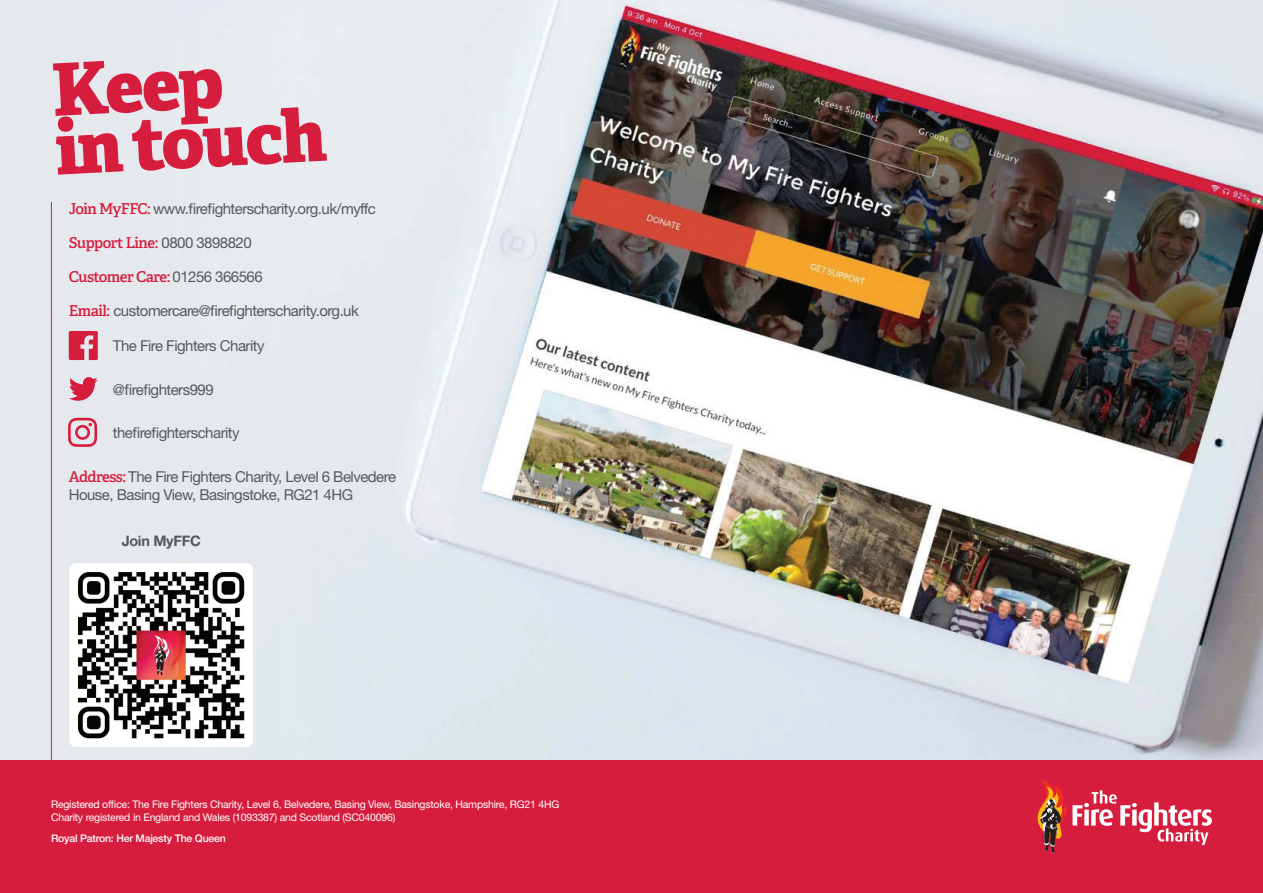
<style>
.page{position:relative;width:1263px;height:893px;background:#fff}
.page>*{position:absolute;margin:0;border:0;box-sizing:border-box;transform-origin:0 0}
.t1{font:800 72.45px/58.8px "Adelle Basic";color:#d71d3d}
.t2{font:15px/18px "Helvetica Neue";letter-spacing:-.035em;color:#57585a}
.t3{font:600 15px "Adelle Basic";letter-spacing:-.035em;color:#d71d3d}
.t4{font:700 14.55px "Helvetica Neue";letter-spacing:-.02em;color:#57585a}
.t5{font:10.5px/12.6px "Helvetica Neue";letter-spacing:-.02em;color:#fff}
.t6{font:500 10.5px "Helvetica Neue";letter-spacing:-.02em;color:#fff}
.s1{font-family:"Adelle Basic";font-weight:600;color:#d71d3d}
.s2{font-family:"Helvetica Neue";font-weight:400;color:#57585a}
</style>
<div class="page">
<div style="left:0;top:760px;width:1263px;height:133px;background:#d71d3d"></div>
<img style="left:0;top:0;width:1263px;height:760px">
<hr style="left:51px;top:202px;width:1px;height:563px;background:#d71d3d">
<svg style="left:69px;top:331px;width:29px;height:29px"></svg>
<svg style="left:69px;top:377px;width:29px;height:24px"></svg>
<svg style="left:68px;top:418px;width:29px;height:29px"></svg>
<img style="left:70px;top:563px;width:183px;height:184px">
<svg style="left:1038px;top:780px;width:174px;height:73px"></svg>
<h1 class="t1" style="left:51px;top:61px;width:272px;rotate:-3deg">Keep<br>in touch</h1>
<p class="t2" style="left:69px;top:199px;width:309px"><span class="s1">Join MyFFC:</span> www.firefighterscharity.org.uk/myffc</p>
<p class="t3" style="left:69px;top:233px;width:184px">Support Line: <span class="s2">0800 3898820</span></p>
<p class="t3" style="left:69px;top:268px;width:195px">Customer Care: <span class="s2">01256 366566</span></p>
<p class="t2" style="left:69px;top:302px;width:292px"><span class="s1">Email:</span> customercare@firefighterscharity.org.uk</p>
<p class="t2" style="left:113px;top:337px;width:153px">The Fire Fighters Charity</p>
<p class="t2" style="left:113px;top:380px;width:102px">@firefighters999</p>
<p class="t2" style="left:113px;top:424px;width:128px">thefirefighterscharity</p>
<p class="t2" style="left:69px;top:467px;width:329px"><span class="s1">Address:</span> The Fire Fighters Charity, Level 6 Belvedere<br>House, Basing View, Basingstoke, RG21 4HG</p>
<p class="t4" style="left:122px;top:532px;width:81px">Join MyFFC</p>
<p class="t5" style="left:51px;top:798px;width:510px">Registered office: The Fire Fighters Charity, Level 6, Belvedere, Basing View, Basingstoke, Hampshire, RG21 4HG<br>Charity registered in England and Wales (1093387) and Scotland (SC040096)</p>
<p class="t6" style="left:51px;top:832px;width:176px">Royal Patron: Her Majesty The Queen</p>
</div>
